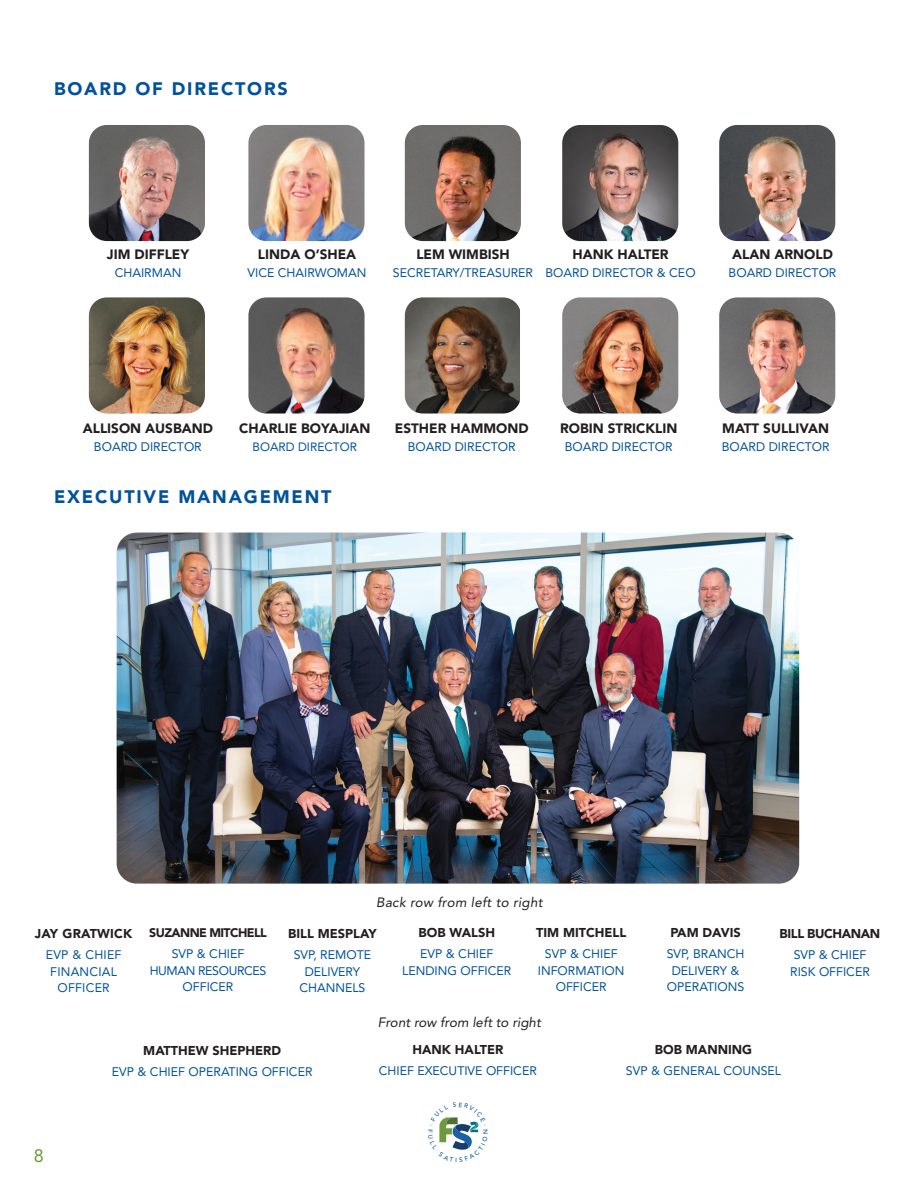
<style>
.page{position:relative;width:918px;height:1188px;background:#fff}
.page>*{position:absolute;margin:0;border:0;box-sizing:border-box;transform-origin:0 0}
.t1{font:900 18px "Avenir LT Std";letter-spacing:.1em;color:#01529a}
.t2{font:18px "Avenir LT Std";color:#6e9a34}
.t3{font:900 13.5px "Avenir LT Std";color:#231f20}
.t4{font:italic 13.5px "Avenir LT Std";color:#231f20}
.t5{font:italic 13.5px "Avenir LT Std";letter-spacing:.02em;color:#231f20}
.t6{font:900 12.75px "Avenir LT Std";color:#231f20}
.t7{font:900 12.75px "Avenir LT Std";letter-spacing:-.03em;color:#231f20}
.t8{font:900 12.75px "Avenir LT Std";letter-spacing:.02em;color:#231f20}
.t9{font:12.3px/16.5px "Avenir LT Std";color:#01529a;text-align:center}
.t10{font:12.3px/16.5px "Avenir LT Std";letter-spacing:.02em;color:#01529a;text-align:center}
.t11{font:900 12.3px "Avenir LT Std";letter-spacing:-.045em;color:#231f20}
.t12{font:12px "Avenir LT Std";color:#01529a}
</style>
<div class="page">
<img style="left:117px;top:533px;width:682px;height:351px">
<img style="left:89px;top:125px;width:116px;height:116px">
<img style="left:248px;top:297px;width:117px;height:117px">
<img style="left:562px;top:125px;width:116px;height:116px">
<img style="left:562px;top:297px;width:116px;height:117px">
<img style="left:405px;top:125px;width:116px;height:116px">
<img style="left:719px;top:297px;width:116px;height:117px">
<img style="left:89px;top:297px;width:116px;height:117px">
<img style="left:248px;top:125px;width:117px;height:116px">
<img style="left:405px;top:297px;width:115px;height:117px">
<img style="left:719px;top:125px;width:116px;height:116px">
<svg style="left:430px;top:1117px;width:56px;height:33px"></svg>
<h1 class="t1" style="left:54px;top:77px;width:235px">BOARD OF DIRECTORS</h1>
<p class="t3" style="left:107px;top:246px;width:84px">JIM DIFFLEY</p>
<p class="t3" style="left:258px;top:246px;width:100px">LINDA O’SHEA</p>
<p class="t3" style="left:416px;top:246px;width:95px">LEM WIMBISH</p>
<p class="t3" style="left:572px;top:246px;width:98px">HANK HALTER</p>
<p class="t3" style="left:732px;top:246px;width:102px">ALAN ARNOLD</p>
<p class="t9" style="left:115px;top:265px;width:68px">CHAIRMAN</p>
<p class="t9" style="left:248px;top:265px;width:120px">VICE CHAIRWOMAN</p>
<p class="t9" style="left:393px;top:265px;width:304px">SECRETARY/TREASURER BOARD DIRECTOR &amp; CEO</p>
<p class="t9" style="left:729px;top:265px;width:109px">BOARD DIRECTOR</p>
<p class="t3" style="left:83px;top:420px;width:132px">ALLISON AUSBAND</p>
<p class="t9" style="left:94px;top:438px;width:109px">BOARD DIRECTOR</p>
<p class="t3" style="left:239px;top:420px;width:133px">CHARLIE BOYAJIAN</p>
<p class="t12" style="left:253px;top:439px;width:106px">BOARD DIRECTOR</p>
<h1 class="t1" style="left:54px;top:485px;width:279px">EXECUTIVE MANAGEMENT</h1>
<p class="t3" style="left:395px;top:420px;width:135px">ESTHER HAMMOND</p>
<p class="t9" style="left:408px;top:438px;width:109px">BOARD DIRECTOR</p>
<p class="t3" style="left:560px;top:420px;width:119px">ROBIN STRICKLIN</p>
<p class="t9" style="left:565px;top:438px;width:109px">BOARD DIRECTOR</p>
<p class="t3" style="left:722px;top:420px;width:108px">MATT SULLIVAN</p>
<p class="t9" style="left:722px;top:438px;width:109px">BOARD DIRECTOR</p>
<p class="t5" style="left:376px;top:894px;width:168px">Back row from left to right</p>
<p class="t8" style="left:35px;top:926px;width:99px">JAY GRATWICK</p>
<p class="t10" style="left:46px;top:947px;width:77px">EVP &amp; CHIEF<br>FINANCIAL<br>OFFICER</p>
<p class="t11" style="left:149px;top:926px;width:119px">SUZANNE MITCHELL</p>
<p class="t9" style="left:150px;top:946px;width:118px">SVP &amp; CHIEF<br>HUMAN RESOURCES<br>OFFICER</p>
<p class="t6" style="left:288px;top:926px;width:90px">BILL MESPLAY</p>
<p class="t9" style="left:294px;top:947px;width:79px">SVP, REMOTE<br>DELIVERY<br>CHANNELS</p>
<p class="t6" style="left:419px;top:925px;width:78px">BOB WALSH</p>
<p class="t9" style="left:402px;top:946px;width:111px">EVP &amp; CHIEF<br>LENDING OFFICER</p>
<p class="t6" style="left:536px;top:925px;width:92px">TIM MITCHELL</p>
<p class="t9" style="left:538px;top:946px;width:88px">SVP &amp; CHIEF<br>INFORMATION<br>OFFICER</p>
<p class="t4" style="left:378px;top:1014px;width:164px">Front row from left to right</p>
<p class="t6" style="left:670px;top:925px;width:72px">PAM DAVIS</p>
<p class="t9" style="left:667px;top:946px;width:79px">SVP, BRANCH<br>DELIVERY &amp;<br>OPERATIONS</p>
<p class="t7" style="left:780px;top:926px;width:102px">BILL BUCHANAN</p>
<p class="t9" style="left:790px;top:947px;width:81px;text-align:left">SVP &amp; CHIEF<br>RISK OFFICER</p>
<h1 class="t2" style="left:34px;top:1145px;width:12px">8</h1>
<p class="t6" style="left:143px;top:1043px;width:139px">MATTHEW SHEPHERD</p>
<p class="t9" style="left:112px;top:1063px;width:202px">EVP &amp; CHIEF OPERATING OFFICER</p>
<p class="t6" style="left:412px;top:1042px;width:92px">HANK HALTER</p>
<p class="t9" style="left:379px;top:1063px;width:159px">CHIEF EXECUTIVE OFFICER</p>
<p class="t6" style="left:655px;top:1042px;width:99px">BOB MANNING</p>
<p class="t9" style="left:626px;top:1063px;width:157px">SVP &amp; GENERAL COUNSEL</p>
</div>
